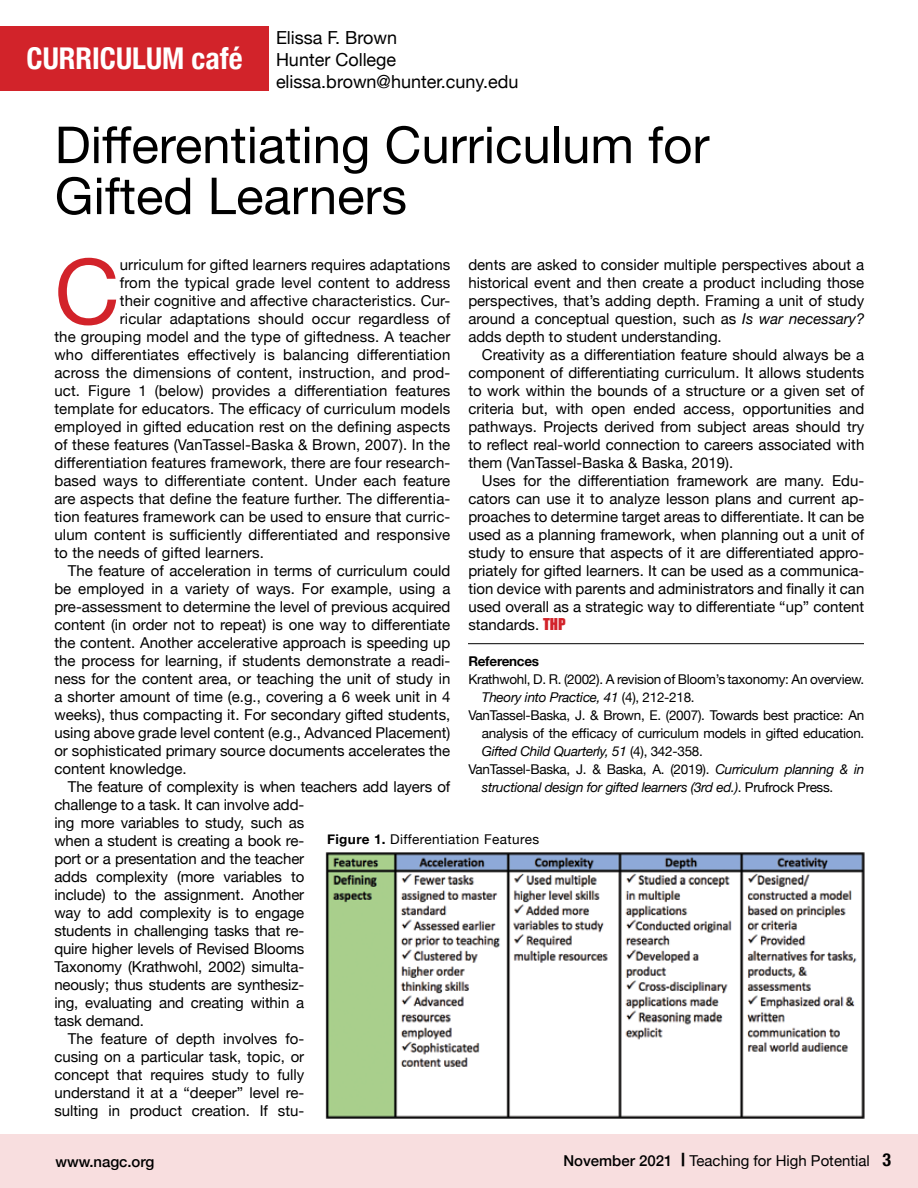
<style>
.page{position:relative;width:918px;height:1188px;background:#fff}
.page>*{position:absolute;margin:0;border:0;box-sizing:border-box;transform-origin:0 0}
.t1{font:90.6px "Helvetica Neue";color:#d2232a}
.t2{font:51px/51px "Helvetica Neue";color:#000}
.t3{font:700 condensed 30px "Helvetica Neue";color:#fff}
.t4{font:18px/21.6px "Helvetica Neue";color:#000}
.t5{font:15px/18px "Helvetica Neue";color:#000;text-align:justify}
.t6{font:500 15px "Helvetica Neue";letter-spacing:-.005em;color:#000}
.t7{font:13.5px "Helvetica Neue";letter-spacing:-.02em;color:#000}
.t8{font:italic 13.5px "Helvetica Neue";letter-spacing:-.02em;color:#000}
.t9{font:13.5px "Helvetica Neue";letter-spacing:.03em;color:#000}
.t10{font:700 13.5px "Helvetica Neue";letter-spacing:-.02em;color:#000}
.s1{font-style:italic}
.s2{font-family:"Impact";color:#d2232a}
.s3{font-style:normal}
.s4{font-weight:700}
.s5{font-weight:500}
.s6{font-weight:700;font-stretch:condensed;font-size:18px}
</style>
<div class="page">
<div style="left:0;top:1134px;width:918px;height:54px;background:#f8dedf"></div>
<div style="left:0;top:27px;width:268px;height:64px;background:#d2232a"></div>
<img style="left:325px;top:852px;width:540px;height:267px">
<hr style="left:468px;top:643px;width:396px;height:1px;background:#000">
<h3 class="t3" style="left:27px;top:34px;width:218px">CURRICULUM café</h3>
<p class="t4" style="left:276px;top:28px;width:244px">Elissa F. Brown<br>Hunter College elissa.brown@hunter.cuny.edu</p>
<h2 class="t2" style="left:55px;top:122px;width:656px">Differentiating Curriculum for<br>Gifted Learners</h2>
<h1 class="t1" style="left:54px;top:226px;width:67px">C</h1>
<p class="t5" style="left:120px;top:257px;width:332px">urriculum for gifted learners requires adaptations</p>
<p class="t5" style="left:468px;top:257px;width:397px">dents are asked to consider multiple perspectives about a historical event and then create a product including those perspectives, that’s adding depth. Framing a unit of study around a conceptual question, such as <span class="s1">Is war necessary? </span>adds depth to student understanding.</p>
<p class="t5" style="left:468px;top:347px;width:398px;text-indent:14px">Creativity as a differentiation feature should always be a component of differentiating curriculum. It allows students to work within the bounds of a structure or a given set of criteria but, with open ended access, opportunities and pathways. Projects derived from subject areas should try to reflect real-world connection to careers associated with them (VanTassel-Baska &amp; Baska, 2019).</p>
<p class="t5" style="left:468px;top:473px;width:398px;text-indent:14px">Uses for the differentiation framework are many. Edu&shy;cators can use it to analyze lesson plans and current ap&shy;proaches to determine target areas to differentiate. It can be used as a planning framework, when planning out a unit of study to ensure that aspects of it are differentiated appro&shy;priately for gifted learners. It can be used as a communica&shy;tion device with parents and administrators and finally it can used overall as a strategic way to differentiate “up” content standards. <span class="s2">THP</span></p>
<p class="t10" style="left:468px;top:651px;width:72px">References</p>
<p class="t7" style="left:468px;top:669px;width:398px">Krathwohl, D. R. (2002). A revision of Bloom’s taxonomy: An overview.</p>
<p class="t8" style="left:482px;top:687px;width:214px">Theory into Practice, 41 <span class="s3">(4), 212-218.</span></p>
<p class="t7" style="left:468px;top:705px;width:398px">VanTassel-Baska, J. &amp; Brown, E. (2007). Towards best practice: An</p>
<p class="t7" style="left:482px;top:723px;width:384px">analysis of the efficacy of curriculum models in gifted education.</p>
<p class="t8" style="left:482px;top:741px;width:223px">Gifted Child Quarterly, 51 <span class="s3">(4), 342-358.</span></p>
<p class="t7" style="left:468px;top:759px;width:398px">VanTassel-Baska, J. &amp; Baska, A. (2019). <span class="s1">Curriculum planning &amp; in</span></p>
<p class="t8" style="left:482px;top:777px;width:353px">structional design for gifted learners (3rd ed.)<span class="s3">. Prufrock Press.</span></p>
<p class="t5" style="left:120px;top:275px;width:332px">from the typical grade level content to address</p>
<p class="t5" style="left:120px;top:293px;width:332px">their cognitive and affective characteristics. Cur-</p>
<p class="t5" style="left:120px;top:311px;width:332px">ricular adaptations should occur regardless of</p>
<p class="t5" style="left:54px;top:329px;width:397px">the grouping model and the type of giftedness. A teacher</p>
<p class="t5" style="left:54px;top:347px;width:398px">who differentiates effectively is balancing differentiation</p>
<p class="t5" style="left:54px;top:365px;width:398px">across the dimensions of content, instruction, and prod-</p>
<p class="t5" style="left:54px;top:383px;width:398px">uct. Figure 1 (below) provides a differentiation features</p>
<p class="t5" style="left:54px;top:401px;width:398px">template for educators. The efficacy of curriculum models</p>
<p class="t5" style="left:54px;top:419px;width:398px">employed in gifted education rest on the defining aspects</p>
<p class="t5" style="left:54px;top:437px;width:398px">of these features (VanTassel-Baska &amp; Brown, 2007). In the</p>
<p class="t5" style="left:54px;top:455px;width:398px">differentiation features framework, there are four research-</p>
<p class="t5" style="left:54px;top:473px;width:398px">based ways to differentiate content. Under each feature</p>
<p class="t5" style="left:54px;top:491px;width:398px">are aspects that define the feature further. The differentia-</p>
<p class="t5" style="left:54px;top:509px;width:398px">tion features framework can be used to ensure that curric-</p>
<p class="t5" style="left:54px;top:527px;width:398px">ulum content is sufficiently differentiated and responsive</p>
<p class="t5" style="left:54px;top:545px;width:211px">to the needs of gifted learners.</p>
<p class="t5" style="left:68px;top:563px;width:384px">The feature of acceleration in terms of curriculum could</p>
<p class="t5" style="left:54px;top:581px;width:398px">be employed in a variety of ways. For example, using a</p>
<p class="t5" style="left:54px;top:599px;width:398px">pre-assessment to determine the level of previous acquired</p>
<p class="t5" style="left:54px;top:617px;width:398px">content (in order not to repeat) is one way to differentiate</p>
<p class="t5" style="left:54px;top:635px;width:398px">the content. Another accelerative approach is speeding up</p>
<p class="t5" style="left:54px;top:653px;width:398px">the process for learning, if students demonstrate a readi-</p>
<p class="t5" style="left:54px;top:671px;width:397px">ness for the content area, or teaching the unit of study in</p>
<p class="t5" style="left:54px;top:689px;width:398px">a shorter amount of time (e.g., covering a 6 week unit in 4</p>
<p class="t5" style="left:54px;top:707px;width:397px">weeks), thus compacting it. For secondary gifted students,</p>
<p class="t5" style="left:54px;top:725px;width:397px">using above grade level content (e.g., Advanced Placement)</p>
<p class="t5" style="left:54px;top:743px;width:397px">or sophisticated primary source documents accelerates the</p>
<p class="t5" style="left:54px;top:761px;width:134px">content knowledge.</p>
<p class="t5" style="left:68px;top:779px;width:384px">The feature of complexity is when teachers add layers of</p>
<p class="t5" style="left:54px;top:797px;width:251px">challenge to a task. It can involve add-</p>
<p class="t5" style="left:54px;top:815px;width:251px">ing more variables to study, such as</p>
<p class="t5" style="left:54px;top:833px;width:251px">when a student is creating a book re-</p>
<p class="t5" style="left:54px;top:851px;width:251px">port or a presentation and the teacher</p>
<p class="t5" style="left:54px;top:869px;width:251px">adds complexity (more variables to</p>
<p class="t5" style="left:54px;top:887px;width:251px">include) to the assignment. Another</p>
<p class="t5" style="left:54px;top:905px;width:251px">way to add complexity is to engage</p>
<p class="t5" style="left:54px;top:923px;width:251px">students in challenging tasks that re-</p>
<p class="t5" style="left:54px;top:941px;width:251px">quire higher levels of Revised Blooms</p>
<p class="t5" style="left:54px;top:959px;width:251px">Taxonomy (Krathwohl, 2002) simulta-</p>
<p class="t5" style="left:54px;top:977px;width:251px">neously; thus students are synthesiz-</p>
<p class="t5" style="left:54px;top:995px;width:251px">ing, evaluating and creating within a</p>
<p class="t5" style="left:54px;top:1013px;width:91px">task demand.</p>
<p class="t5" style="left:68px;top:1031px;width:238px">The feature of depth involves fo-</p>
<p class="t5" style="left:54px;top:1049px;width:251px">cusing on a particular task, topic, or</p>
<p class="t5" style="left:54px;top:1067px;width:251px">concept that requires study to fully</p>
<p class="t5" style="left:54px;top:1085px;width:251px">understand it at a “deeper” level re-</p>
<p class="t5" style="left:54px;top:1103px;width:251px">sulting in product creation. If stu-</p>
<p class="t9" style="left:327px;top:830px;width:214px"><span class="s4">Figure 1.</span> Differentiation Features</p>
<p class="t6" style="left:56px;top:1149px;width:100px">www.nagc.org</p>
<p class="t5" style="left:563px;top:1153px;width:329px"><span class="s5">November 2021</span> <span class="s6">|</span> Teaching for High Potential <span class="s6">3</span></p>
</div>
